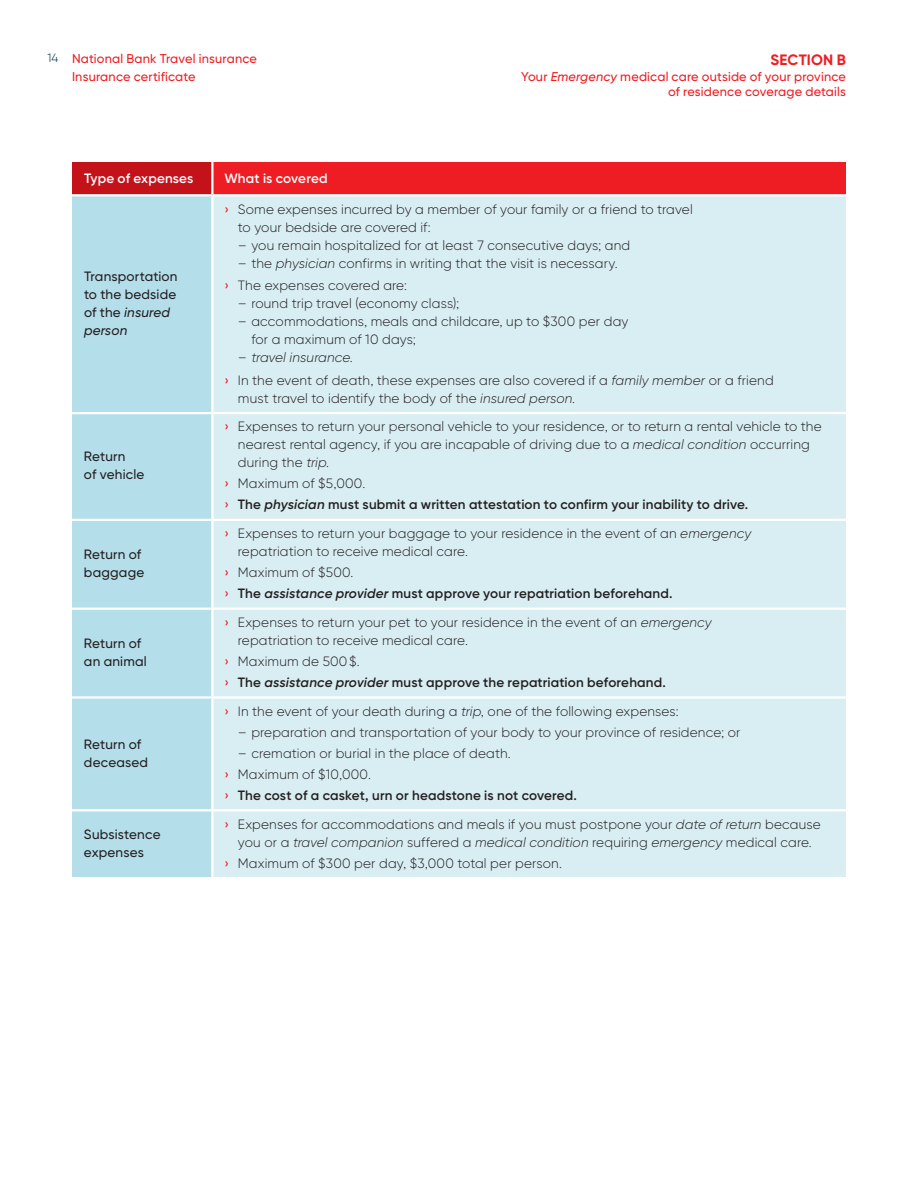
<style>
.page{position:relative;width:918px;height:1188px;background:#fff}
.page>*{position:absolute;margin:0;border:0;box-sizing:border-box;transform-origin:0 0}
.t1{font:700 15px "Gilroy BN";letter-spacing:.01em;color:#ee1d23}
.t2{font:300 13.5px/18px "Gilroy BN";letter-spacing:.01em;color:#231f20}
.t3{font:600 13.5px/21px "Gilroy BN";letter-spacing:.01em;color:#231f20}
.t4{font:500 13.5px/18px "Gilroy BN";letter-spacing:.01em;color:#231f20}
.t5{font:600 13.5px "Gilroy BN";letter-spacing:.01em;color:#fff}
.t6{font:500 12.75px/18px "Gilroy BN";letter-spacing:.015em;color:#ee1d23}
.t7{font:300 12px "Gilroy BN";color:#00314d}
.s1{font-style:italic}
.s2{font-weight:500;color:#ee1d23}
.s3{font-weight:300}
.s4{font-weight:600}
</style>
<div class="page">
<div style="left:72px;top:162px;width:140px;height:33px;background:#c4121a"></div>
<div style="left:212px;top:162px;width:634px;height:33px;background:#ee1d23"></div>
<div style="left:72px;top:196px;width:139px;height:681px;background:#b5deeb"></div>
<div style="left:214px;top:196px;width:632px;height:681px;background:#d9eef3"></div>
<hr style="left:211px;top:162px;width:3px;height:32px;background:#fff">
<hr style="left:72px;top:194px;width:140px;height:2px;background:#fff">
<hr style="left:212px;top:194px;width:634px;height:2px;background:#fff">
<hr style="left:72px;top:412px;width:140px;height:2px;background:#fff">
<hr style="left:212px;top:412px;width:634px;height:2px;background:#fff">
<hr style="left:72px;top:519px;width:140px;height:2px;background:#fff">
<hr style="left:212px;top:519px;width:634px;height:2px;background:#fff">
<hr style="left:72px;top:608px;width:140px;height:2px;background:#fff">
<hr style="left:212px;top:608px;width:634px;height:2px;background:#fff">
<hr style="left:72px;top:696px;width:140px;height:3px;background:#fff">
<hr style="left:212px;top:696px;width:634px;height:3px;background:#fff">
<hr style="left:72px;top:809px;width:140px;height:2px;background:#fff">
<hr style="left:212px;top:809px;width:634px;height:2px;background:#fff">
<p class="t6" style="left:72px;top:49px;width:187px">National Bank Travel insurance<br>Insurance certificate</p>
<p class="t7" style="left:48px;top:51px;width:12px">14</p>
<p class="t1" style="left:771px;top:50px;width:77px">SECTION B</p>
<p class="t6" style="left:521px;top:69px;width:326px;line-height:15px;text-align:right">Your <span class="s1">Emergency</span> medical care outside of your province of residence coverage details</p>
<p class="t5" style="left:84px;top:170px;width:111px">Type of expenses</p>
<p class="t5" style="left:224px;top:170px;width:105px">What is covered</p>
<p class="t4" style="left:84px;top:267px;width:95px">Transportation to the bedside of the <span class="s1">insured person</span></p>
<p class="t4" style="left:84px;top:448px;width:62px">Return<br>of vehicle</p>
<p class="t4" style="left:84px;top:545px;width:62px">Return of baggage</p>
<p class="t4" style="left:84px;top:634px;width:64px">Return of an animal</p>
<p class="t4" style="left:84px;top:735px;width:66px">Return of deceased</p>
<p class="t2" style="left:238px;top:200px;width:456px;text-indent:-14px"><span class="s2">›</span> Some expenses incurred by a member of your family or a friend to travel to your bedside are covered if:</p>
<p class="t2" style="left:238px;top:236px;width:394px">– you remain hospitalized for at least 7 consecutive days; and</p>
<p class="t2" style="left:224px;top:251px;width:395px;line-height:22.5px;text-indent:14px">– the <span class="s1">physician</span> confirms in writing that the visit is necessary. <span class="s2">›</span> The expenses covered are:</p>
<p class="t2" style="left:238px;top:294px;width:223px">– round trip travel (economy class);</p>
<p class="t2" style="left:251px;top:312px;width:379px;text-indent:-14px">– accommodations, meals and childcare, up to $300 per day for a maximum of 10 days;</p>
<p class="t2" style="left:224px;top:346px;width:551px;line-height:22.5px;text-indent:14px">– <span class="s1">travel insurance</span>.<br><span class="s2">›</span> In the event of death, these expenses are also covered if a <span class="s1">family member</span> or a friend</p>
<p class="t2" style="left:238px;top:389px;width:339px">must travel to identify the body of the <span class="s1">insured person</span>.</p>
<p class="t2" style="left:238px;top:417px;width:585px;text-indent:-14px"><span class="s2">›</span> Expenses to return your personal vehicle to your residence, or to return a rental vehicle to the nearest rental agency, if you are incapable of driving due to a <span class="s1">medical condition</span> occurring during the <span class="s1">trip</span>.</p>
<p class="t3" style="left:224px;top:473px;width:526px"><span class="s2">›</span> <span class="s3">Maximum of $5,000.<br></span><span class="s2">›</span> The <span class="s1">physician</span> must submit a written attestation to confirm your inability to drive.</p>
<p class="t2" style="left:238px;top:524px;width:515px;text-indent:-13px"><span class="s2">›</span> Expenses to return your baggage to your residence in the event of an <span class="s1">emergency </span>repatriation to receive medical care.</p>
<p class="t3" style="left:224px;top:562px;width:450px"><span class="s2">›</span> <span class="s3">Maximum of $500.<br></span><span class="s2">›</span> The <span class="s1">assistance provider</span> must approve your repatriation beforehand.</p>
<p class="t2" style="left:238px;top:613px;width:475px;text-indent:-13px"><span class="s2">›</span> Expenses to return your pet to your residence in the event of an <span class="s1">emergency </span>repatriation to receive medical care.</p>
<p class="t3" style="left:224px;top:651px;width:443px"><span class="s2">›</span> <span class="s3">Maximum de 500$.<br></span><span class="s2">›</span> The <span class="s1">assistance provider</span> must approve the repatriation beforehand.</p>
<p class="t2" style="left:224px;top:702px;width:456px"><span class="s2">›</span> In the event of your death during a <span class="s1">trip</span>, one of the following expenses:</p>
<p class="t2" style="left:238px;top:723px;width:504px">– preparation and transportation of your body to your province of residence; or</p>
<p class="t2" style="left:224px;top:742px;width:354px;line-height:21px;text-indent:14px">– cremation or burial in the place of death.<br><span class="s2">›</span> Maximum of $10,000.<br><span class="s2">›</span> <span class="s4">The cost of a casket, urn or headstone is not covered.</span></p>
<p class="t4" style="left:84px;top:825px;width:78px">Subsistence expenses</p>
<p class="t2" style="left:224px;top:815px;width:598px;text-align:center"><span class="s2">›</span> Expenses for accommodations and meals if you must postpone your <span class="s1">date of return</span> because you or a <span class="s1">travel companion</span> suffered a <span class="s1">medical condition</span> requiring <span class="s1">emergency</span> medical care.</p>
<p class="t2" style="left:224px;top:854px;width:339px"><span class="s2">›</span> Maximum of $300 per day, $3,000 total per person.</p>
</div>
